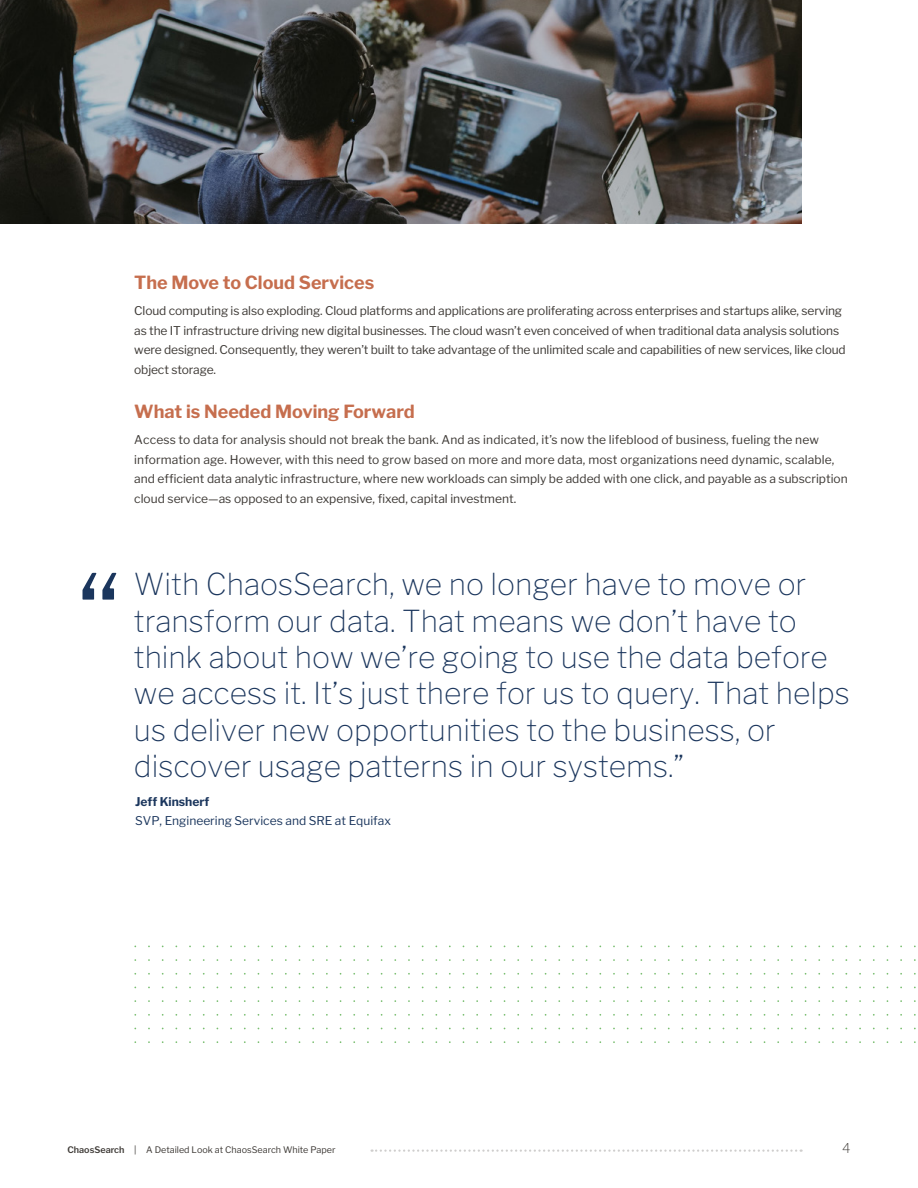
<style>
.page{position:relative;width:918px;height:1188px;background:#fff}
.page>*{position:absolute;margin:0;border:0;box-sizing:border-box;transform-origin:0 0}
.t1{font:100 136.5px "Libre Franklin";color:#1b365d}
.t2{font:100 30px/36.3px "Libre Franklin";letter-spacing:.005em;color:#1b365d}
.t3{font:700 18px "Libre Franklin";color:#c66e4e}
.t4{font:100 13.5px "Libre Franklin";color:#3d3935}
.t5{font:12px/19.5px "Libre Franklin";letter-spacing:-.01em;color:#3d3935}
.t6{font:12px "Libre Franklin";letter-spacing:.005em;color:#1b365d}
.t7{font:700 12px "Libre Franklin";letter-spacing:.005em;color:#1b365d}
.t8{font:9px "Libre Franklin";color:#3d3935}
.s1{font-weight:600}
</style>
<div class="page">
<img style="left:0;top:0;width:802px;height:224px">
<svg style="left:372px;top:1150px;width:426px;height:2px"></svg>
<h3 class="t3" style="left:134px;top:272px;width:242px">The Move to Cloud Services</h3>
<p class="t5" style="left:134px;top:301px;width:713px">Cloud computing is also exploding Cloud platforms and applications are proliferating across enterprises and startups alike, serving as the IT infrastructure driving new digital businesses The cloud wasn’t even conceived of when traditional data analysis solutions were designed Consequently, they weren’t built to take advantage of the unlimited scale and capabilities of new services, like cloud object storage</p>
<h3 class="t3" style="left:134px;top:401px;width:282px">What is Needed Moving Forward</h3>
<p class="t5" style="left:134px;top:430px;width:715px">Access to data for analysis should not break the bank And as indicated, it’s now the lifeblood of business, fueling the new information age However, with this need to grow based on more and more data, most organizations need dynamic, scalable, and efficient data analytic infrastructure, where new workloads can simply be added with one click, and payable as a subscription cloud service—as opposed to an expensive, fixed, capital investment.</p>
<h1 class="t1" style="left:74px;top:542px;width:50px">“</h1>
<p class="t2" style="left:134px;top:566px;width:717px">With ChaosSearch, we no longer have to move or transform our data. That means we don’t have to think about how we’re going to use the data before we access it. It’s just there for us to query. That helps us deliver new opportunities to the business, or discover usage patterns in our systems.”</p>
<p class="t7" style="left:135px;top:794px;width:76px">Jeff Kinsherf</p>
<p class="t6" style="left:135px;top:813px;width:257px">SVP, Engineering Services and SRE at Equifax</p>
<p class="t8" style="left:68px;top:1144px;width:270px"><span class="s1">ChaosSearch</span> | A Detailed Look at ChaosSearch White Paper</p>
<p class="t4" style="left:842px;top:1140px;width:10px">4</p>
</div>
